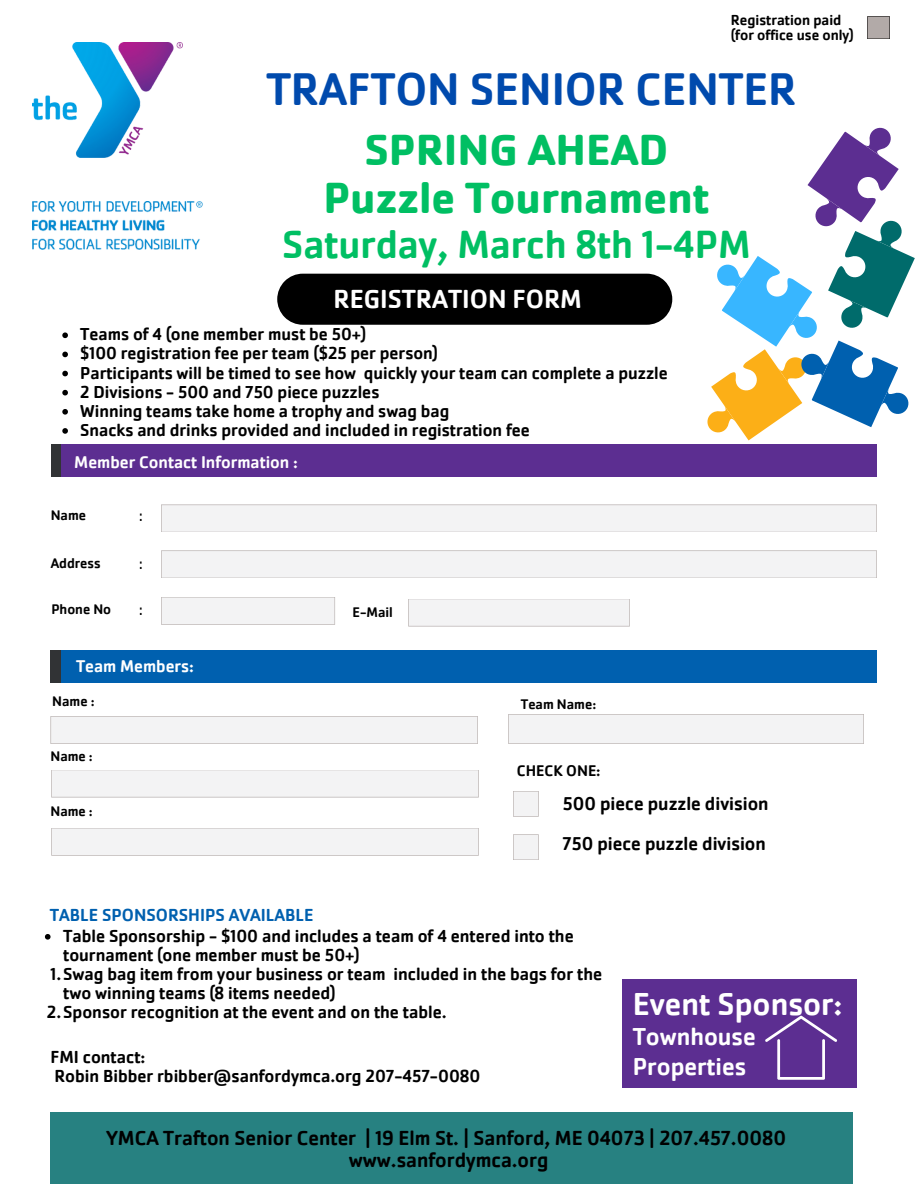
<style>
.page{position:relative;width:918px;height:1188px;background:#fff}
.page>*{position:absolute;margin:0;border:0;box-sizing:border-box;transform-origin:0 0}
.t1{font:500 47.25px "Cachet W05";color:#004aad}
.t2{font:700 45px/48.3px "Cachet W05";color:#00bf63;text-align:center}
.t3{font:500 40.65px "Cachet W05";color:#00bf63}
.t4{font:500 32.7px "Cachet W05";color:#fff}
.t5{font:500 27px "Cachet W05";color:#fff}
.t6{font:500 25.2px/29.2px "Cachet W05";color:#fff}
.t7{font:500 21px/22.5px "Cachet W05";color:#000;text-align:center}
.t8{font:500 19.2px "Cachet W05";color:#000}
.t9{font:500 18px/19.2px "Cachet W05";color:#000}
.t10{font:500 18px "Cachet W05";color:#0060af}
.t11{font:500 17.85px "Cachet W05";color:#000}
.t12{font:500 17.55px "Cachet W05";color:#fff}
.t13{font:500 15.9px "Cachet W05";color:#000}
.t14{font:500 15px "Cachet W05";color:#000}
.t15{font:500 14.4px "Cachet W05";color:#000}
.t16{font:700 14.4px "Raleway";color:#000}
</style>
<div class="page">
<img style="left:33px;top:43px;width:149px;height:115px">
<img style="left:33px;top:201px;width:170px;height:49px">
<div style="left:51px;top:1112px;width:802px;height:71px;background:#278181"></div>
<svg style="left:62px;top:332px;width:6px;height:6px"></svg>
<svg style="left:62px;top:352px;width:6px;height:5px"></svg>
<svg style="left:62px;top:371px;width:6px;height:5px"></svg>
<svg style="left:62px;top:390px;width:6px;height:5px"></svg>
<svg style="left:62px;top:409px;width:6px;height:6px"></svg>
<svg style="left:62px;top:428px;width:6px;height:6px"></svg>
<div style="left:277px;top:274px;width:395px;height:51px;background:#000"></div>
<div style="left:51px;top:650px;width:826px;height:33px;background:#0060af"></div>
<svg style="left:513px;top:791px;width:26px;height:26px"></svg>
<div style="left:51px;top:444px;width:37px;height:33px;background:#313335"></div>
<div style="left:61px;top:444px;width:816px;height:33px;background:#5c2e91"></div>
<svg style="left:513px;top:834px;width:26px;height:26px"></svg>
<svg style="left:508px;top:714px;width:356px;height:30px"></svg>
<svg style="left:161px;top:550px;width:716px;height:28px"></svg>
<svg style="left:161px;top:597px;width:174px;height:28px"></svg>
<svg style="left:408px;top:599px;width:222px;height:27px"></svg>
<svg style="left:51px;top:716px;width:427px;height:28px"></svg>
<svg style="left:51px;top:770px;width:428px;height:27px"></svg>
<div style="left:51px;top:650px;width:10px;height:33px;background:#313335"></div>
<svg style="left:51px;top:828px;width:428px;height:28px"></svg>
<svg style="left:161px;top:505px;width:716px;height:27px"></svg>
<svg style="left:707px;top:127px;width:208px;height:314px"></svg>
<svg style="left:867px;top:16px;width:23px;height:23px"></svg>
<svg style="left:45px;top:934px;width:6px;height:6px"></svg>
<div style="left:622px;top:979px;width:235px;height:109px;background:#5c2e91"></div>
<svg style="left:765px;top:1016px;width:72px;height:64px"></svg>
<p class="t14" style="left:731px;top:11px;width:112px">Registration paid</p>
<h6 class="t14" style="left:731px;top:26px;width:124px">(for office use only)</h6>
<p class="t1" style="left:266px;top:62px;width:532px">TRAFTON SENIOR CENTER</p>
<p class="t2" style="left:323px;top:125px;width:388px">SPRING AHEAD<br>Puzzle Tournament</p>
<p class="t3" style="left:282px;top:221px;width:470px">Saturday, March 8th 1-4PM</p>
<p class="t5" style="left:334px;top:283px;width:250px">REGISTRATION FORM</p>
<p class="t11" style="left:80px;top:324px;width:287px">Teams of 4 (one member must be 50+)</p>
<p class="t11" style="left:80px;top:343px;width:359px">$100 registration fee per team ($25 per person)</p>
<p class="t11" style="left:80px;top:362px;width:589px">Participants will be timed to see how quickly your team can complete a puzzle</p>
<h1 class="t11" style="left:80px;top:381px;width:301px">2 Divisions - 500 and 750 piece puzzles</h1>
<h2 class="t11" style="left:80px;top:401px;width:371px">Winning teams take home a trophy and swag bag</h2>
<p class="t11" style="left:80px;top:420px;width:451px">Snacks and drinks provided and included in registration fee</p>
<p class="t12" style="left:74px;top:452px;width:225px">Member Contact Information :</p>
<h3 class="t15" style="left:51px;top:507px;width:37px">Name</h3>
<p class="t15" style="left:51px;top:554px;width:51px">Address</p>
<p class="t15" style="left:51px;top:601px;width:61px">Phone No</p>
<p class="t15" style="left:353px;top:604px;width:42px">E-Mail</p>
<p class="t16" style="left:139px;top:508px;width:5px">:</p>
<p class="t16" style="left:139px;top:555px;width:5px">:</p>
<p class="t16" style="left:139px;top:602px;width:5px">:</p>
<p class="t12" style="left:76px;top:656px;width:119px">Team Members:</p>
<p class="t15" style="left:52px;top:693px;width:44px">Name :</p>
<p class="t15" style="left:51px;top:748px;width:44px">Name :</p>
<p class="t15" style="left:51px;top:802px;width:44px">Name :</p>
<p class="t15" style="left:521px;top:695px;width:77px">Team Name:</p>
<p class="t13" style="left:517px;top:761px;width:85px">CHECK ONE:</p>
<p class="t8" style="left:563px;top:792px;width:207px">500 piece puzzle division</p>
<p class="t8" style="left:563px;top:833px;width:205px">750 piece puzzle division</p>
<p class="t10" style="left:50px;top:904px;width:265px">TABLE SPONSORSHIPS AVAILABLE</p>
<p class="t9" style="left:63px;top:926px;width:512px">Table Sponsorship - $100 and includes a team of 4 entered into the tournament (one member must be 50+)</p>
<p class="t9" style="left:63px;top:965px;width:541px;text-indent:-13px">1.Swag bag item from your business or team included in the bags for the two winning teams (8 items needed)</p>
<p class="t9" style="left:47px;top:1003px;width:401px">2.Sponsor recognition at the event and on the table.</p>
<p class="t9" style="left:51px;top:1048px;width:97px">FMI contact:</p>
<p class="t9" style="left:54px;top:1067px;width:428px">Robin Bibber rbibber@sanfordymca.org 207-457-0080</p>
<p class="t4" style="left:633px;top:985px;width:211px">Event Sponsor:</p>
<p class="t6" style="left:633px;top:1023px;width:125px">Townhouse<br>Properties</p>
<p class="t7" style="left:107px;top:1127px;width:681px">YMCA Trafton Senior Center | 19 Elm St. | Sanford, ME 04073 | 207.457.0080 www.sanfordymca.org</p>
</div>
